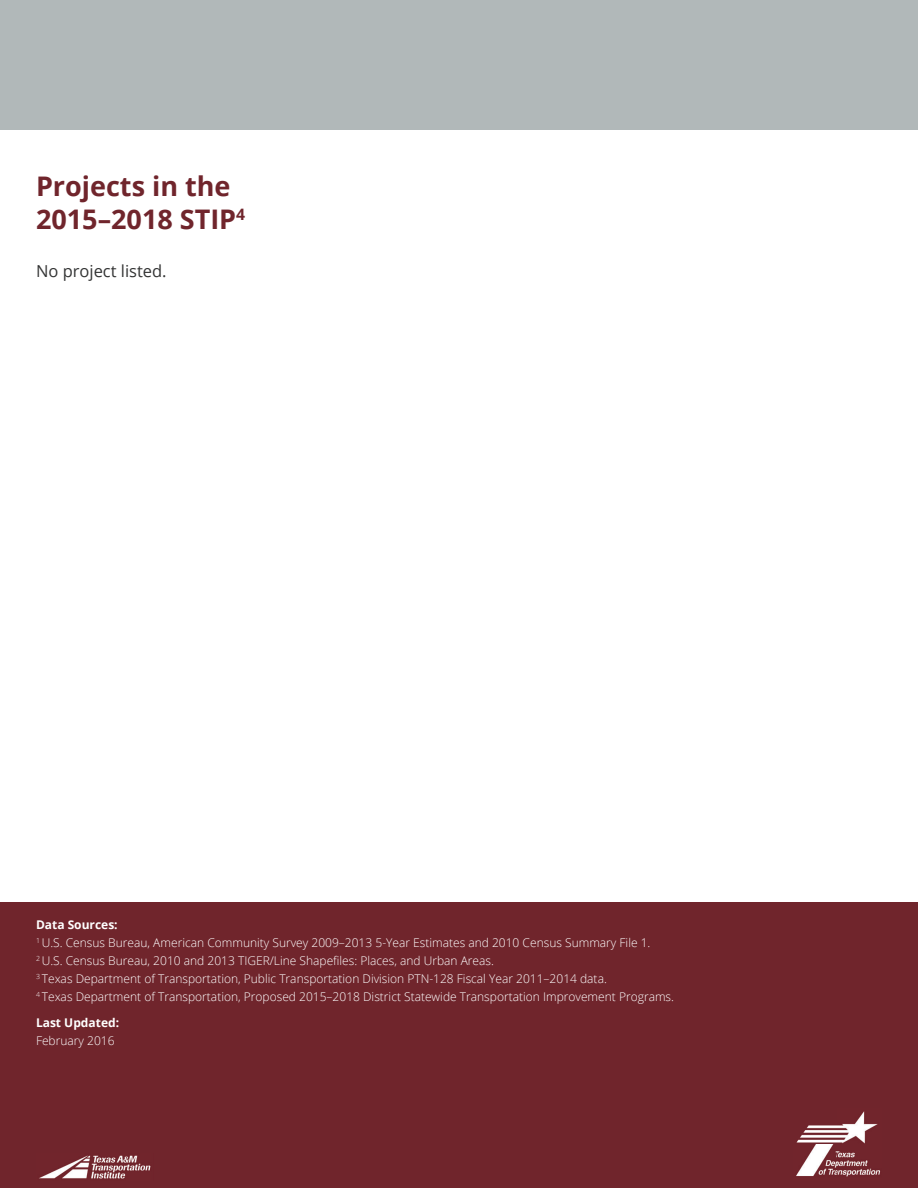
<style>
.page{position:relative;width:918px;height:1188px;background:#fff}
.page>*{position:absolute;margin:0;border:0;box-sizing:border-box;transform-origin:0 0}
.t1{font:700 27px/32.4px "Open Sans";color:#70252c}
.t2{font:16.5px "Open Sans";color:#333434}
.t3{font:300 12px/18px "Open Sans";color:#fff}
.t4{font:700 12px "Open Sans";color:#fff}
.s1{font-weight:700}
</style>
<div class="page">
<div style="left:0;top:0;width:918px;height:129px;background:#b1b8b9"></div>
<div style="left:0;top:902px;width:918px;height:286px;background:#70252c"></div>
<img style="left:39px;top:1155px;width:112px;height:24px">
<img style="left:796px;top:1111px;width:84px;height:66px">
<h1 class="t1" style="left:36px;top:170px;width:211px">Projects in the<br>2015–2018 STIP<sup>4</sup></h1>
<h2 class="t2" style="left:36px;top:260px;width:132px">No project listed.</h2>
<p class="t3" style="left:36px;top:916px;width:640px"><span class="s1">Data Sources:<br></span><sup>1</sup> U.S. Census Bureau, American Community Survey 2009–2013 5-Year Estimates and 2010 Census Summary File 1.<br><sup>2</sup> U.S. Census Bureau, 2010 and 2013 TIGER/Line Shapefiles: Places, and Urban Areas.<br><sup>3</sup> Texas Department of Transportation, Public Transportation Division PTN-128 Fiscal Year 2011–2014 data.<br><sup>4</sup> Texas Department of Transportation, Proposed 2015–2018 District Statewide Transportation Improvement Programs.</p>
<p class="t4" style="left:36px;top:1014px;width:85px">Last Updated:</p>
<p class="t3" style="left:36px;top:1031px;width:80px">February 2016</p>
</div>
